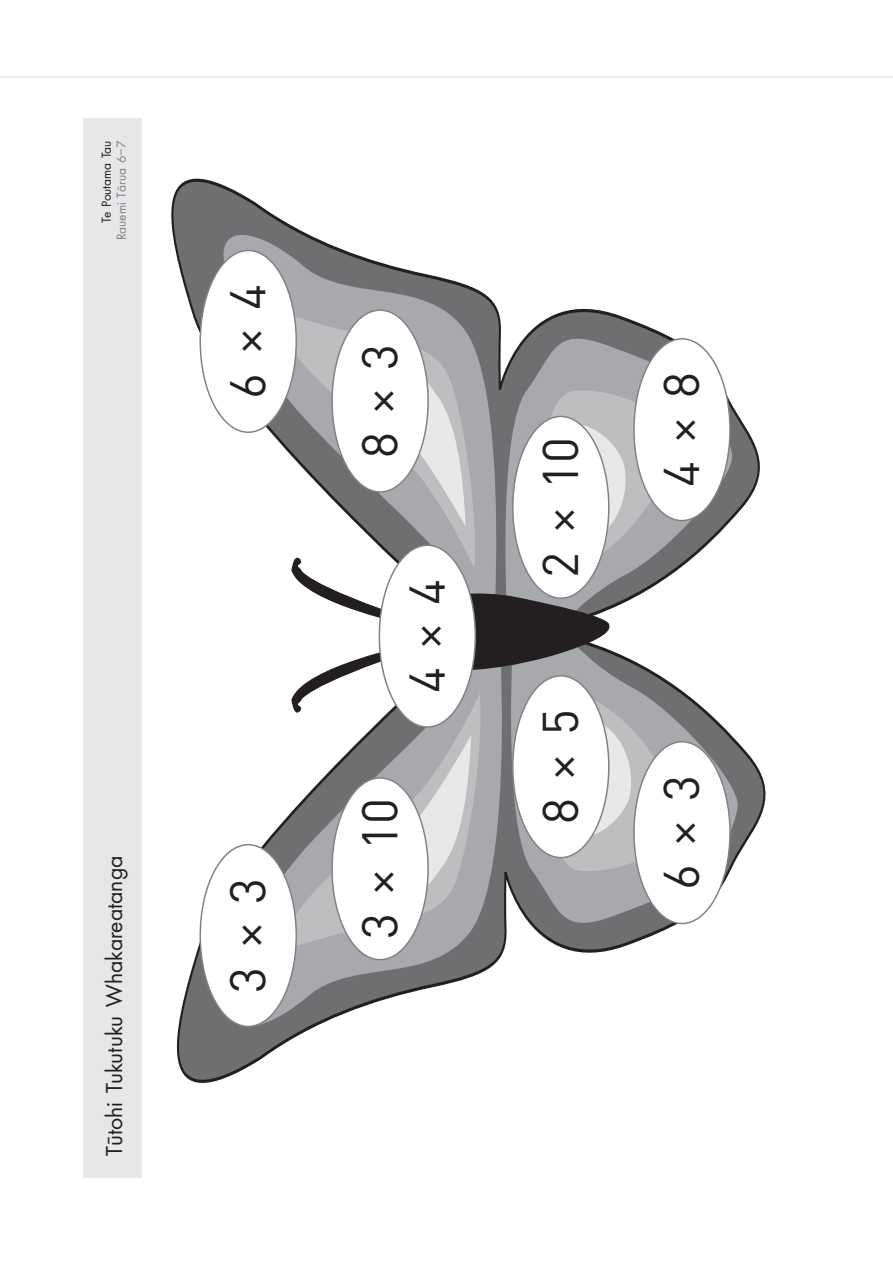
<style>
.page{position:relative;width:893px;height:1263px;background:#fff}
.page>*{position:absolute;margin:0;border:0;box-sizing:border-box;transform-origin:0 0}
.t1{font:49.5px "DIN Pro";color:#231f20}
.t2{font:24px "Futura Boo";color:#231f20}
.t3{font:13.5px "Futura Boo";color:#808285}
.t4{font:13.5px "Futura Boo";letter-spacing:-.01em;color:#231f20}
</style>
<div class="page">
<hr style="left:0;top:76px;width:893px;height:2px;background:#e6e7e8">
<div style="left:83px;top:119px;width:59px;height:1059px;background:#e6e7e8"></div>
<svg style="left:176px;top:746px;width:589px;height:337px"></svg>
<svg style="left:510px;top:699px;width:231px;height:237px;fill:#6d6f71"></svg>
<svg style="left:221px;top:746px;width:289px;height:295px"></svg>
<svg style="left:274px;top:746px;width:210px;height:213px;background:#aaabae"></svg>
<svg style="left:171px;top:179px;width:589px;height:336px"></svg>
<svg style="left:505px;top:326px;width:231px;height:232px;fill:#6d6f71"></svg>
<svg style="left:215px;top:220px;width:290px;height:295px"></svg>
<svg style="left:269px;top:302px;width:210px;height:213px;fill:#a7a9ac"></svg>
<svg style="left:289px;top:352px;width:404px;height:557px"></svg>
<div style="left:200px;top:845px;width:96px;height:181px;background:#fff;border-radius:50%"></div>
<div style="left:200px;top:250px;width:96px;height:182px;background:#fff;border-radius:50%"></div>
<div style="left:379px;top:545px;width:96px;height:182px;background:#fff;border-radius:50%"></div>
<div style="left:379px;top:544px;width:97px;height:184px;border:2px solid #808285;border-radius:50%"></div>
<div style="left:634px;top:742px;width:96px;height:181px;background:#fff;border-radius:50%"></div>
<div style="left:634px;top:339px;width:96px;height:182px;background:#fff;border-radius:50%"></div>
<div style="left:513px;top:676px;width:96px;height:181px;background:#fff;border-radius:50%"></div>
<div style="left:512px;top:675px;width:97px;height:183px;border:2px solid #808285;border-radius:50%"></div>
<div style="left:513px;top:416px;width:96px;height:182px;background:#fff;border-radius:50%"></div>
<div style="left:512px;top:416px;width:97px;height:183px;border:2px solid #808285;border-radius:50%"></div>
<div style="left:332px;top:778px;width:96px;height:182px;background:#fff;border-radius:50%"></div>
<div style="left:332px;top:310px;width:96px;height:182px;background:#fff;border-radius:50%"></div>
<p class="t4" style="left:98px;top:223px;width:84px;rotate:-90deg">Te Poutama Tau</p>
<p class="t3" style="left:113px;top:240px;width:101px;rotate:-90deg">Rauemi Tārua 6−7</p>
<p class="t2" style="left:100px;top:1156px;width:302px;rotate:-90deg">Tūtohi Tukutuku Whakareatanga</p>
<p class="t1" style="left:220px;top:399px;width:116px;rotate:-90deg">6 × 4</p>
<p class="t1" style="left:220px;top:993px;width:116px;rotate:-90deg">3 × 3</p>
<p class="t1" style="left:351px;top:458px;width:116px;rotate:-90deg">8 × 3</p>
<p class="t1" style="left:399px;top:693px;width:116px;rotate:-90deg">4 × 4</p>
<p class="t1" style="left:351px;top:939px;width:142px;rotate:-90deg">3 × 10</p>
<p class="t1" style="left:532px;top:577px;width:142px;rotate:-90deg">2 × 10</p>
<p class="t1" style="left:532px;top:824px;width:116px;rotate:-90deg">8 × 5</p>
<p class="t1" style="left:653px;top:487px;width:116px;rotate:-90deg">4 × 8</p>
<p class="t1" style="left:653px;top:890px;width:116px;rotate:-90deg">6 × 3</p>
</div>
